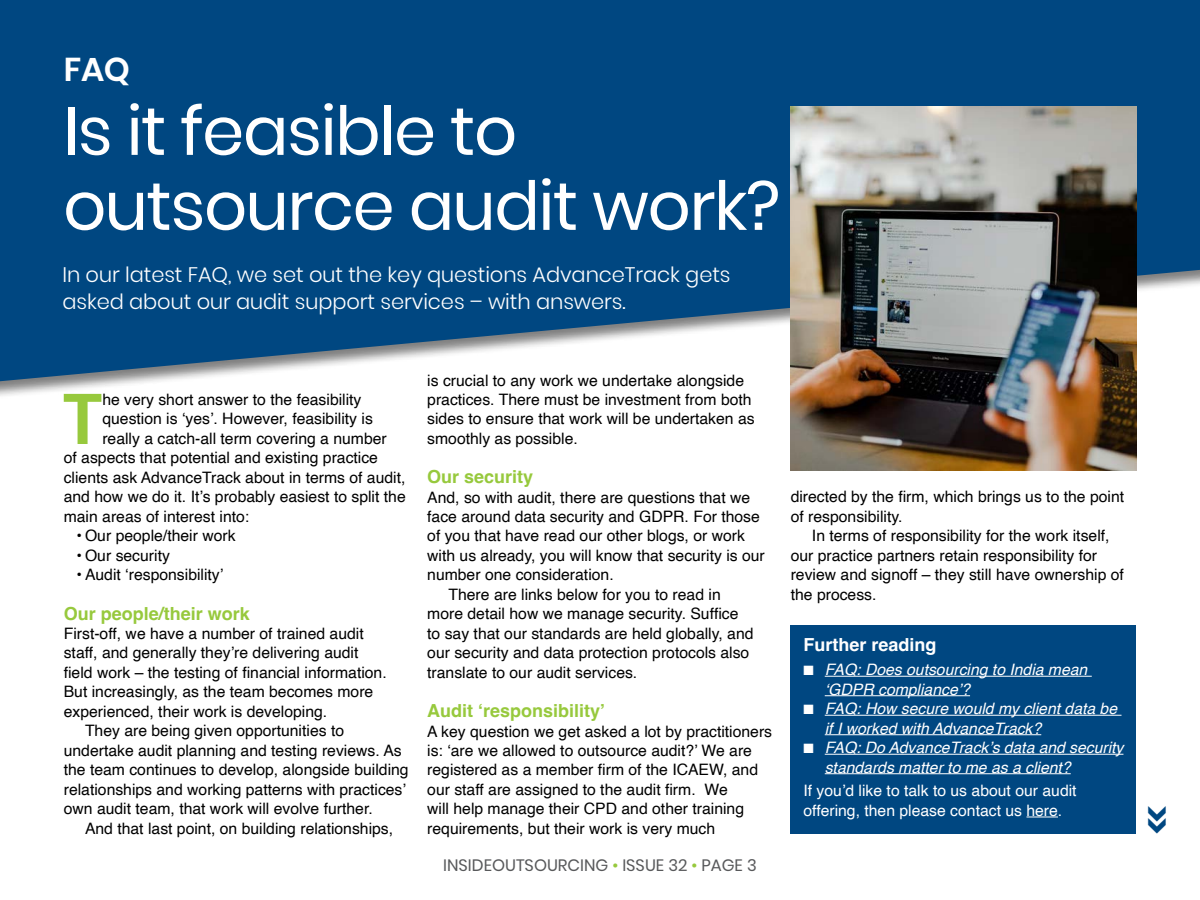
<style>
.page{position:relative;width:1200px;height:900px;background:#fff}
.page>*{position:absolute;margin:0;border:0;box-sizing:border-box;transform-origin:0 0}
.t1{font:600 70.95px "Poppins";color:#97c93d}
.t2{font:67.5px/75px "Poppins";letter-spacing:-.02em;color:#fff}
.t3{font:600 39px "Poppins";color:#004781}
.t4{font:600 33px "Poppins";color:#fff}
.t5{font:300 21px/27px "Poppins";letter-spacing:-.005em;color:#fff}
.t6{font:700 18px "Helvetica";color:#97c93d}
.t7{font:700 18px "Helvetica";color:#fff}
.t8{font:16.5px "Poppins";color:#58595b}
.t9{font:15.75px/19.5px "Helvetica";color:#000}
.t10{font:italic 15.75px/19.5px "Helvetica";color:#fff}
.t11{font:15.75px/19.5px "Helvetica";color:#fff}
.s1{color:#97c93d}
</style>
<div class="page">
<div style="left:0;top:0;width:1200px;height:401px;background:#000;opacity:.5"></div>
<svg style="left:0;top:0;width:1200px;height:381px;background:#17578b"></svg>
<div style="left:791px;top:625px;width:345px;height:209px;background:#004781"></div>
<hr style="left:825px;top:676px;width:267px;height:1px;background:#fff">
<hr style="left:825px;top:695px;width:145px;height:1px;background:#fff">
<hr style="left:825px;top:715px;width:297px;height:1px;background:#fff">
<hr style="left:825px;top:734px;width:216px;height:1px;background:#fff">
<hr style="left:825px;top:754px;width:298px;height:1px;background:#fff">
<hr style="left:825px;top:773px;width:246px;height:1px;background:#fff">
<hr style="left:1026px;top:817px;width:32px;height:1px;background:#fff">
<img style="left:791px;top:107px;width:345px;height:363px">
<h3 class="t4" style="left:64px;top:51px;width:68px">FAQ</h3>
<h2 class="t2" style="left:63px;top:94px;width:718px">Is it feasible to outsource audit work?</h2>
<h3 class="t5" style="left:62px;top:261px;width:670px">In our latest FAQ, we set out the key questions AdvanceTrack gets asked about our audit support services – with answers.</h3>
<h1 class="t1" style="left:63px;top:378px;width:41px">T</h1>
<p class="t9" style="left:102px;top:390px;width:261px">he very short answer to the feasibility</p>
<p class="t9" style="left:102px;top:410px;width:272px">question is ‘yes’. However, feasibility is</p>
<p class="t9" style="left:102px;top:429px;width:286px">really a catch-all term covering a number</p>
<p class="t9" style="left:64px;top:449px;width:316px">of aspects that potential and existing practice</p>
<p class="t9" style="left:64px;top:468px;width:343px">clients ask AdvanceTrack about in terms of audit,</p>
<p class="t9" style="left:64px;top:488px;width:344px">and how we do it. It’s probably easiest to split the</p>
<p class="t9" style="left:64px;top:507px;width:187px">main areas of interest into:</p>
<p class="t9" style="left:77px;top:527px;width:161px">• Our people/their work</p>
<p class="t9" style="left:77px;top:546px;width:95px">• Our security</p>
<p class="t9" style="left:77px;top:566px;width:148px">• Audit ‘responsibility’</p>
<p class="t6" style="left:64px;top:602px;width:188px">Our people/their work</p>
<p class="t9" style="left:64px;top:624px;width:301px">First-off, we have a number of trained audit</p>
<p class="t9" style="left:64px;top:644px;width:296px">staff, and generally they’re delivering audit</p>
<p class="t9" style="left:64px;top:663px;width:325px">field work – the testing of financial information.</p>
<p class="t9" style="left:64px;top:683px;width:311px">But increasingly, as the team becomes more</p>
<p class="t9" style="left:64px;top:702px;width:265px">experienced, their work is developing.</p>
<p class="t9" style="left:85px;top:722px;width:261px">They are being given opportunities to</p>
<p class="t9" style="left:64px;top:741px;width:339px">undertake audit planning and testing reviews. As</p>
<p class="t9" style="left:64px;top:761px;width:346px">the team continues to develop, alongside building</p>
<p class="t9" style="left:64px;top:780px;width:344px">relationships and working patterns with practices’</p>
<p class="t9" style="left:64px;top:800px;width:311px">own audit team, that work will evolve further.</p>
<p class="t9" style="left:85px;top:819px;width:310px">And that last point, on building relationships,</p>
<p class="t9" style="left:427px;top:371px;width:329px">is crucial to any work we undertake alongside practices. There must be investment from both sides to ensure that work will be undertaken as smoothly as possible.</p>
<p class="t6" style="left:427px;top:466px;width:108px">Our security</p>
<p class="t9" style="left:427px;top:488px;width:325px">And, so with audit, there are questions that we</p>
<p class="t9" style="left:427px;top:507px;width:334px">face around data security and GDPR. For those</p>
<p class="t9" style="left:427px;top:527px;width:319px">of you that have read our other blogs, or work</p>
<p class="t9" style="left:427px;top:546px;width:339px">with us already, you will know that security is our</p>
<p class="t9" style="left:427px;top:566px;width:188px">number one consideration.</p>
<p class="t9" style="left:449px;top:585px;width:274px">There are links below for you to read in</p>
<p class="t9" style="left:427px;top:605px;width:313px">more detail how we manage security. Suffice</p>
<p class="t9" style="left:427px;top:624px;width:328px">to say that our standards are held globally, and</p>
<p class="t9" style="left:427px;top:644px;width:324px">our security and data protection protocols also</p>
<p class="t9" style="left:427px;top:663px;width:212px">translate to our audit services.</p>
<p class="t6" style="left:427px;top:700px;width:180px">Audit ‘responsibility’</p>
<p class="t9" style="left:427px;top:722px;width:346px">A key question we get asked a lot by practitioners is: ‘are we allowed to outsource audit?’ We are registered as a member firm of the ICAEW, and our staff are assigned to the audit firm. We<br>will help manage their CPD and other training requirements, but their work is very much</p>
<p class="t8" style="left:443px;top:855px;width:315px">INSIDEOUTSOURCING <span class="s1">•</span> ISSUE 32 <span class="s1">•</span> PAGE 3</p>
<p class="t9" style="left:791px;top:488px;width:335px">directed by the firm, which brings us to the point of responsibility.</p>
<p class="t9" style="left:791px;top:527px;width:335px;text-indent:21px">In terms of responsibility for the work itself, our practice partners retain responsibility for review and signoff – they still have ownership of the process.</p>
<p class="t7" style="left:803px;top:634px;width:135px">Further reading</p>
<p class="t10" style="left:825px;top:660px;width:264px;text-indent:-21px">■ FAQ: Does outsourcing to India mean ‘GDPR compliance’?</p>
<p class="t10" style="left:825px;top:699px;width:294px;text-indent:-21px">■ FAQ: How secure would my client data be if I worked with AdvanceTrack?</p>
<p class="t10" style="left:825px;top:738px;width:300px;text-indent:-21px">■ FAQ: Do AdvanceTrack’s data and security standards matter to me as a client?</p>
<p class="t11" style="left:803px;top:781px;width:275px">If you’d like to talk to us about our audit offering, then please contact us here.</p>
<h3 class="t3" style="left:1180px;top:805px;width:31px;rotate:90deg">&gt;&gt;</h3>
</div>
